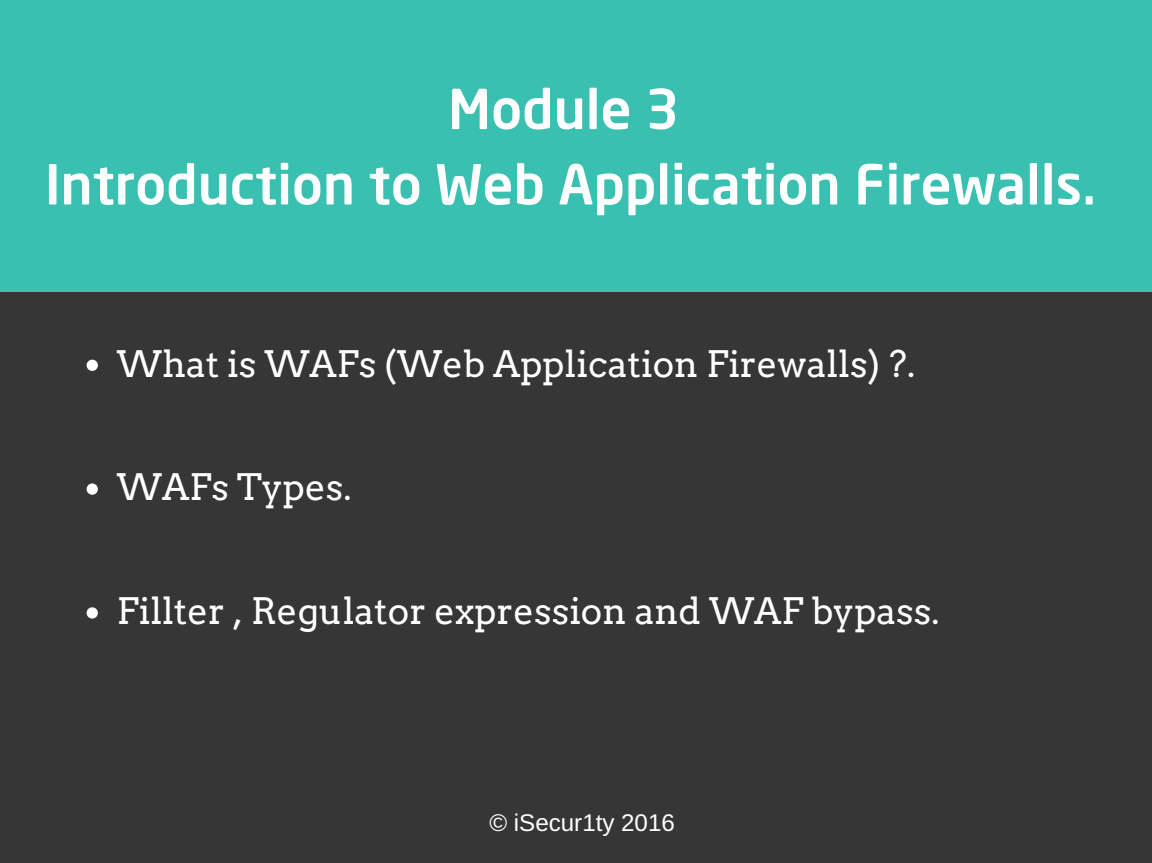
<style>
.page{position:relative;width:1152px;height:863px;background:#fff}
.page>*{position:absolute;margin:0;border:0;box-sizing:border-box;transform-origin:0 0}
.t1{font:500 54.3px/75.3px "Neo Sans W23";color:#fff;text-align:center}
.t2{font:36.3px "Arvo";color:#fff}
.t3{font:24.15px "Arimo";color:#fff}
</style>
<div class="page">
<div style="left:0;top:0;width:1152px;height:862px;background:#363636"></div>
<svg style="left:87px;top:359px;width:11px;height:12px"></svg>
<svg style="left:87px;top:483px;width:11px;height:11px"></svg>
<svg style="left:87px;top:607px;width:11px;height:11px"></svg>
<div style="left:0;top:0;width:1152px;height:292px;background:#39c0b0"></div>
<h1 class="t1" style="left:45px;top:70px;width:1053px">Module 3<br>Introduction to Web Application Firewalls.</h1>
<p class="t2" style="left:117px;top:341px;width:800px">What is WAFs (Web Application Firewalls) ?.</p>
<p class="t2" style="left:117px;top:465px;width:236px">WAFs Types.</p>
<p class="t2" style="left:117px;top:589px;width:824px">Fillter , Regulator expression and WAF bypass.</p>
<p class="t3" style="left:489px;top:809px;width:187px">© iSecur1ty 2016</p>
</div>
